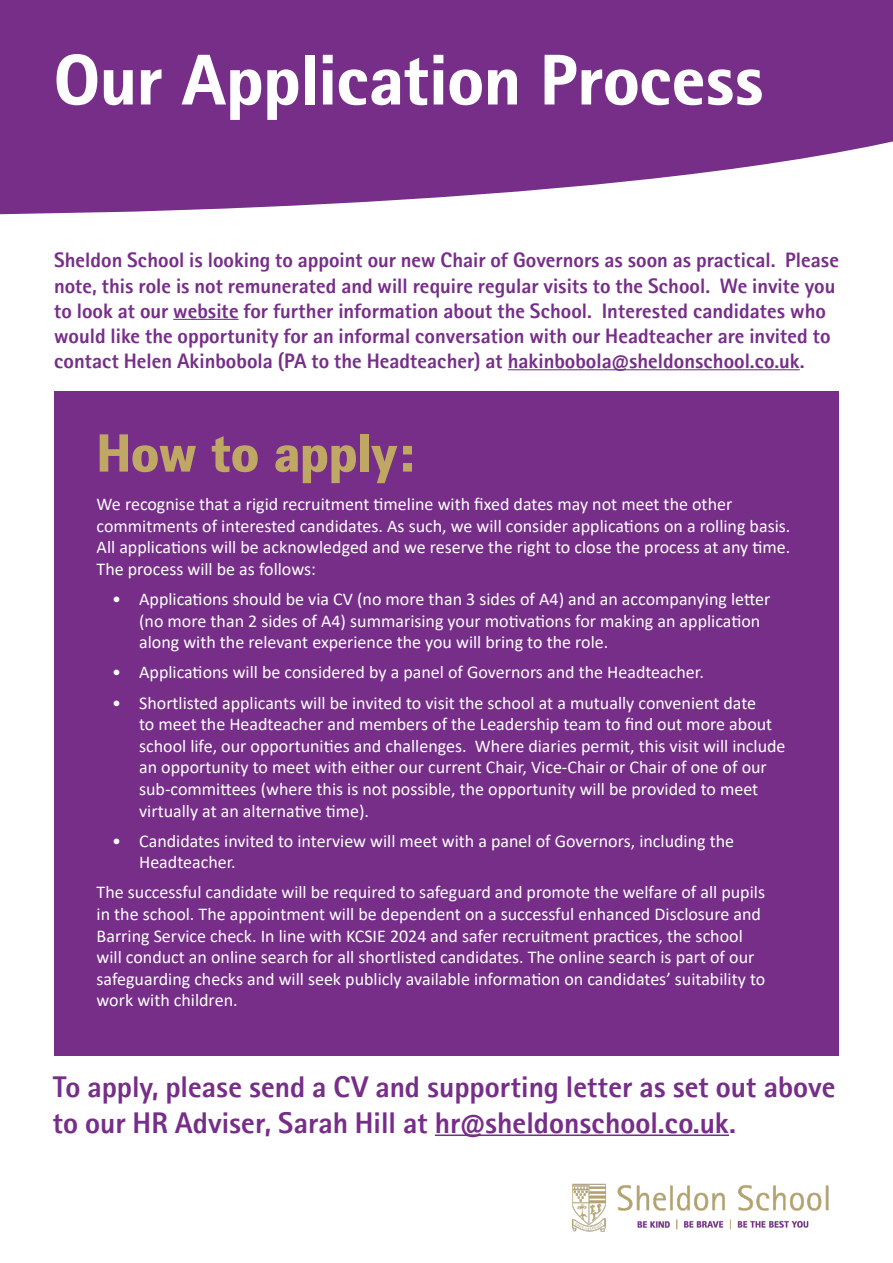
<style>
.page{position:relative;width:893px;height:1263px;background:#fff}
.page>*{position:absolute;margin:0;border:0;box-sizing:border-box;transform-origin:0 0}
.t1{font:800 72px "Rotis II Sans Pro";color:#fff}
.Paragraph{font:900 54px "Rotis II Sans Pro";color:#bfa764}
.t2{font:700 30px/36px "Rotis II Sans Pro";color:#772e89}
.intro_text{font:700 21px/25.2px "Rotis II Sans Pro";color:#772e89}
.bullet{font:18px/21.6px "Calibri";color:#fff}
.Paragraph-2{font:18px/21.6px "Calibri";color:#fff}
</style>
<div class="page">
<svg style="left:0;top:0;width:893px;height:214px;background:#844294"></svg>
<img style="left:573px;top:1183px;width:256px;height:49px">
<hr style="left:173px;top:319px;width:66px;height:1px;background:#772e89">
<hr style="left:508px;top:369px;width:292px;height:1px;background:#772e89">
<div style="left:54px;top:391px;width:785px;height:664px;background:#772e89"></div>
<hr style="left:435px;top:1134px;width:294px;height:2px;background:#772e89">
<p class="t1" style="left:54px;top:39px;width:711px">Our Application Process</p>
<p class="intro_text" style="left:54px;top:248px;width:786px">Sheldon School is looking to appoint our new Chair of Governors as soon as practical. Please note, this role is not remunerated and will require regular visits to the School. We invite you to look at our website for further information about the School. Interested candidates who would like the opportunity for an informal conversation with our Headteacher are invited to contact Helen Akinbobola (PA to the Headteacher) at hakinbobola@sheldonschool.co.uk.</p>
<p class="Paragraph" style="left:97px;top:422px;width:320px">How to apply:</p>
<p class="Paragraph-2" style="left:97px;top:493px;width:695px">We recognise that a rigid recruitment timeline with fixed dates may not meet the other commitments of interested candidates. As such, we will consider applications on a rolling basis.<br>All applications will be acknowledged and we reserve the right to close the process at any time.<br>The process will be as follows:</p>
<p class="bullet" style="left:139px;top:588px;width:633px;text-indent:-27px">• Applications should be via CV (no more than 3 sides of A4) and an accompanying letter (no more than 2 sides of A4) summarising your motivations for making an application along with the relevant experience the you will bring to the role.</p>
<p class="bullet" style="left:112px;top:661px;width:593px">• Applications will be considered by a panel of Governors and the Headteacher.</p>
<p class="bullet" style="left:139px;top:691px;width:648px;text-indent:-27px">• Shortlisted applicants will be invited to visit the school at a mutually convenient date<br>to meet the Headteacher and members of the Leadership team to find out more about school life, our opportunities and challenges. Where diaries permit, this visit will include an opportunity to meet with either our current Chair, Vice-Chair or Chair of one of our sub-committees (where this is not possible, the opportunity will be provided to meet virtually at an alternative time).</p>
<p class="bullet" style="left:139px;top:829px;width:596px;text-indent:-27px">• Candidates invited to interview will meet with a panel of Governors, including the<br>Headteacher.</p>
<p class="Paragraph-2" style="left:97px;top:881px;width:670px">The successful candidate will be required to safeguard and promote the welfare of all pupils in the school. The appointment will be dependent on a successful enhanced Disclosure and Barring Service check. In line with KCSIE 2024 and safer recruitment practices, the school will conduct an online search for all shortlisted candidates. The online search is part of our safeguarding checks and will seek publicly available information on candidates’ suitability to work with children.</p>
<p class="t2" style="left:53px;top:1069px;width:784px">To apply, please send a CV and supporting letter as set out above to our HR Adviser, Sarah Hill at hr@sheldonschool.co.uk.</p>
</div>
